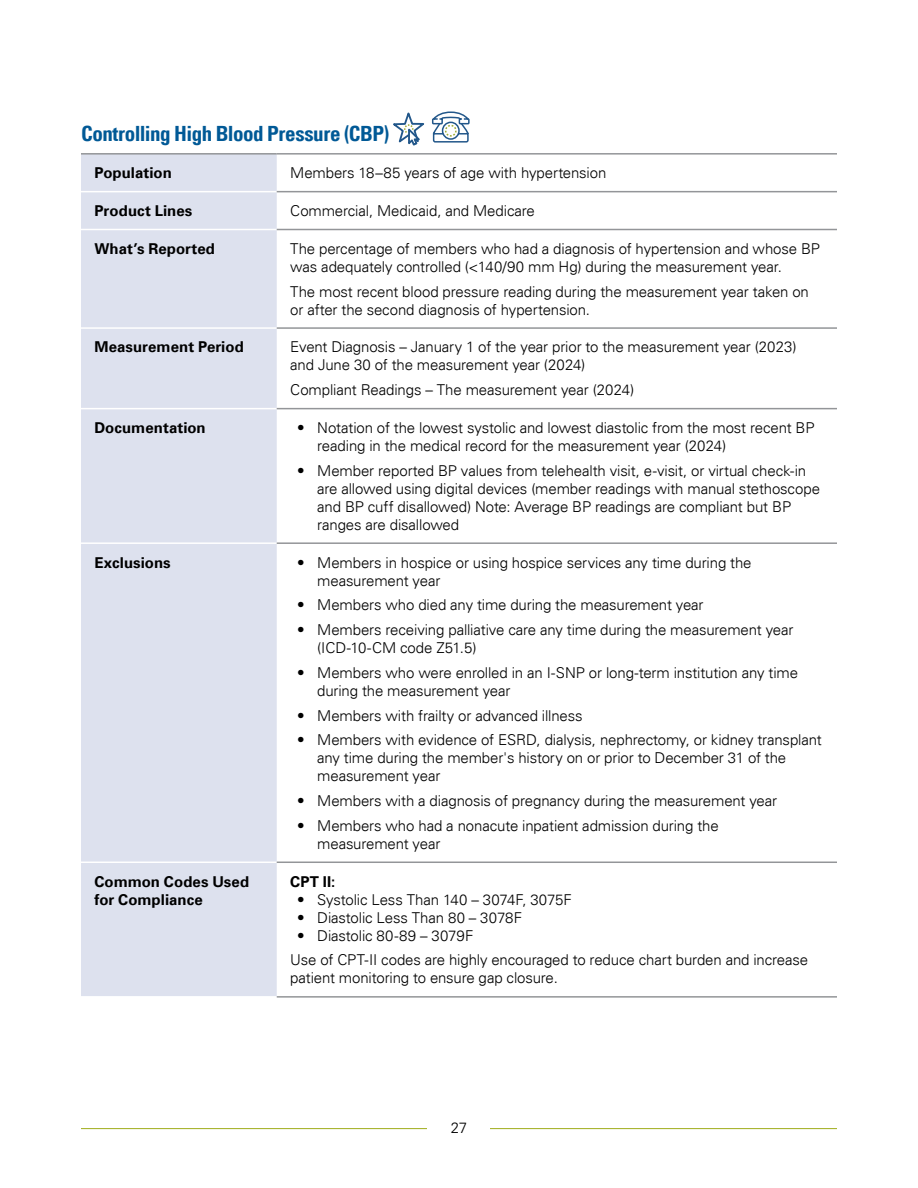
<style>
.page{position:relative;width:918px;height:1188px;background:#fff}
.page>*{position:absolute;margin:0;border:0;box-sizing:border-box;transform-origin:0 0}
.H3_-_heading{font:700 condensed 21px "Univers LT";letter-spacing:-.025em;color:#005996}
.body{font:300 15px/18px "Univers LT";letter-spacing:-.01em;color:#000}
.table_left_column{font:700 15px/18px "Univers LT";letter-spacing:.005em;color:#000}
.body-2{font:700 15px "Univers LT";color:#000}
</style>
<div class="page">
<hr style="left:81px;top:1128px;width:756px;height:1px;background:#a9b533">
<div style="left:428px;top:1118px;width:62px;height:19px;background:#fff"></div>
<svg style="left:393px;top:111px;width:77px;height:35px"></svg>
<div style="left:81px;top:155px;width:196px;height:841px;background:#dde1ee"></div>
<hr style="left:81px;top:191px;width:196px;height:1px;background:#fff">
<hr style="left:81px;top:229px;width:196px;height:1px;background:#fff">
<hr style="left:81px;top:327px;width:196px;height:2px;background:#fff">
<hr style="left:81px;top:408px;width:196px;height:1px;background:#fff">
<hr style="left:81px;top:542px;width:196px;height:2px;background:#fff">
<hr style="left:81px;top:862px;width:196px;height:1px;background:#fff">
<hr style="left:277px;top:191px;width:560px;height:1px;background:#939598">
<hr style="left:277px;top:229px;width:560px;height:1px;background:#939598">
<hr style="left:277px;top:327px;width:560px;height:2px;background:#939598">
<hr style="left:277px;top:408px;width:560px;height:1px;background:#939598">
<hr style="left:277px;top:542px;width:560px;height:2px;background:#939598">
<hr style="left:277px;top:862px;width:560px;height:1px;background:#939598">
<hr style="left:277px;top:996px;width:560px;height:2px;background:#939598">
<hr style="left:81px;top:153px;width:196px;height:2px;background:#939598">
<hr style="left:277px;top:153px;width:560px;height:2px;background:#939598">
<p class="H3_-_heading" style="left:81px;top:121px;width:310px">Controlling High Blood Pressure (CBP)</p>
<p class="table_left_column" style="left:94px;top:164px;width:79px">Population</p>
<p class="body" style="left:290px;top:164px;width:318px">Members 18–85 years of age with hypertension</p>
<p class="table_left_column" style="left:94px;top:202px;width:99px">Product Lines</p>
<p class="body" style="left:290px;top:202px;width:246px">Commercial, Medicaid, and Medicare</p>
<p class="table_left_column" style="left:94px;top:240px;width:122px">What’s Reported</p>
<p class="body" style="left:290px;top:240px;width:531px">The percentage of members who had a diagnosis of hypertension and whose BP was adequately controlled (&lt;140/90 mm Hg) during the measurement year.</p>
<p class="body" style="left:290px;top:282px;width:520px">The most recent blood pressure reading during the measurement year taken on or after the second diagnosis of hypertension.</p>
<p class="table_left_column" style="left:94px;top:338px;width:151px">Measurement Period</p>
<p class="body" style="left:290px;top:338px;width:508px">Event Diagnosis – January 1 of the year prior to the measurement year (2023) and June 30 of the measurement year (2024)</p>
<p class="body" style="left:290px;top:381px;width:345px">Compliant Readings – The measurement year (2024)</p>
<p class="table_left_column" style="left:94px;top:419px;width:113px">Documentation</p>
<p class="body" style="left:317px;top:419px;width:499px;text-indent:-20px">• Notation of the lowest systolic and lowest diastolic from the most recent BP reading in the medical record for the measurement year (2024)</p>
<p class="body" style="left:317px;top:461px;width:504px;text-indent:-20px">• Member reported BP values from telehealth visit, e-visit, or virtual check-in are allowed using digital devices (member readings with manual stethoscope and BP cuff disallowed) Note: Average BP readings are compliant but BP ranges are disallowed</p>
<p class="table_left_column" style="left:94px;top:553px;width:78px">Exclusions</p>
<p class="body" style="left:317px;top:553px;width:436px;text-indent:-20px">• Members in hospice or using hospice services any time during the measurement year</p>
<p class="body" style="left:297px;top:596px;width:408px">• Members who died any time during the measurement year</p>
<p class="body" style="left:317px;top:621px;width:478px;text-indent:-20px">• Members receiving palliative care any time during the measurement year (ICD-10-CM code Z51.5)</p>
<p class="body" style="left:317px;top:663px;width:482px;text-indent:-20px">• Members who were enrolled in an I-SNP or long-term institution any time during the measurement year</p>
<p class="body" style="left:297px;top:706px;width:287px">• Members with frailty or advanced illness</p>
<p class="body" style="left:317px;top:731px;width:506px;text-indent:-20px">• Members with evidence of ESRD, dialysis, nephrectomy, or kidney transplant any time during the member's history on or prior to December 31 of the measurement year</p>
<p class="body" style="left:297px;top:792px;width:482px">• Members with a diagnosis of pregnancy during the measurement year</p>
<p class="body" style="left:317px;top:816px;width:403px;text-indent:-20px">• Members who had a nonacute inpatient admission during the measurement year</p>
<p class="table_left_column" style="left:94px;top:872px;width:156px">Common Codes Used for Compliance</p>
<p class="body-2" style="left:290px;top:873px;width:47px">CPT II:</p>
<p class="body" style="left:297px;top:890px;width:276px">• Systolic Less Than 140 – 3074F, 3075F</p>
<p class="body" style="left:297px;top:908px;width:227px">• Diastolic Less Than 80 – 3078F</p>
<p class="body" style="left:297px;top:926px;width:178px">• Diastolic 80-89 – 3079F</p>
<p class="body" style="left:290px;top:951px;width:519px">Use of CPT-II codes are highly encouraged to reduce chart burden and increase patient monitoring to ensure gap closure.</p>
<p class="body" style="left:451px;top:1119px;width:18px">27</p>
</div>
